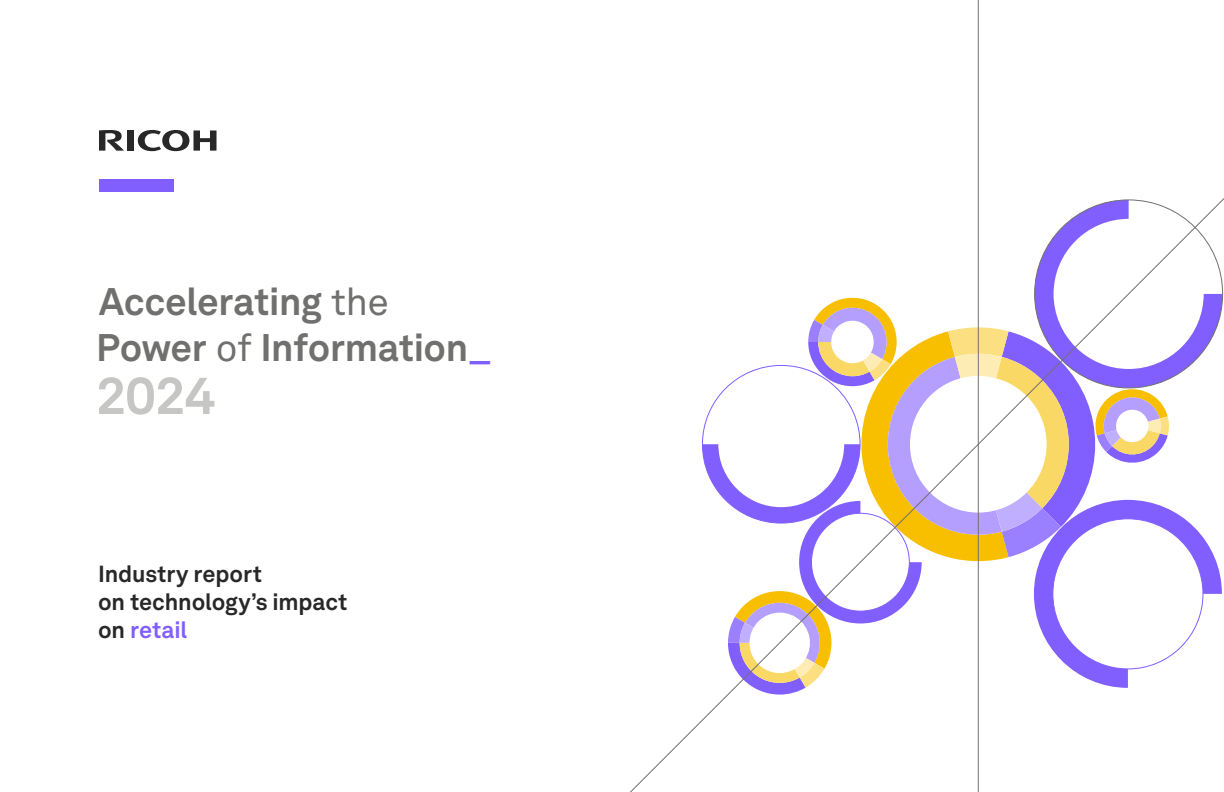
<style>
.page{position:relative;width:1224px;height:792px;background:#fff}
.page>*{position:absolute;margin:0;border:0;box-sizing:border-box;transform-origin:0 0}
.t1{font:700 52px "Akkurat LL";color:#c6c6c5}
.t2{font:700 38px/45.6px "Akkurat LL";letter-spacing:-.01em;color:#70706f}
.t3{font:700 23px/28px "Akkurat LL";letter-spacing:-.005em;color:#282828}
.s1{font-weight:400}
.s2{color:#815fff}
</style>
<div class="page">
<hr style="left:978px;top:0;width:1px;height:792px;background:#70706f">
<svg style="left:630px;top:195px;width:594px;height:597px"></svg>
<svg style="left:138px;top:130px;width:79px;height:21px"></svg>
<div style="left:127px;top:130px;width:7px;height:21px;background:#282828"></div>
<svg style="left:99px;top:130px;width:25px;height:21px"></svg>
<div style="left:99px;top:179px;width:75px;height:13px;background:#815fff"></div>
<h2 class="t2" style="left:96px;top:277px;width:398px">Accelerating <span class="s1">the<br></span>Power <span class="s1">of</span> Information<span class="s2">_</span></h2>
<h1 class="t1" style="left:96px;top:355px;width:121px">2024</h1>
<p class="t3" style="left:98px;top:558px;width:251px">Industry report<br>on technology’s impact on <span class="s2">retail</span></p>
</div>
